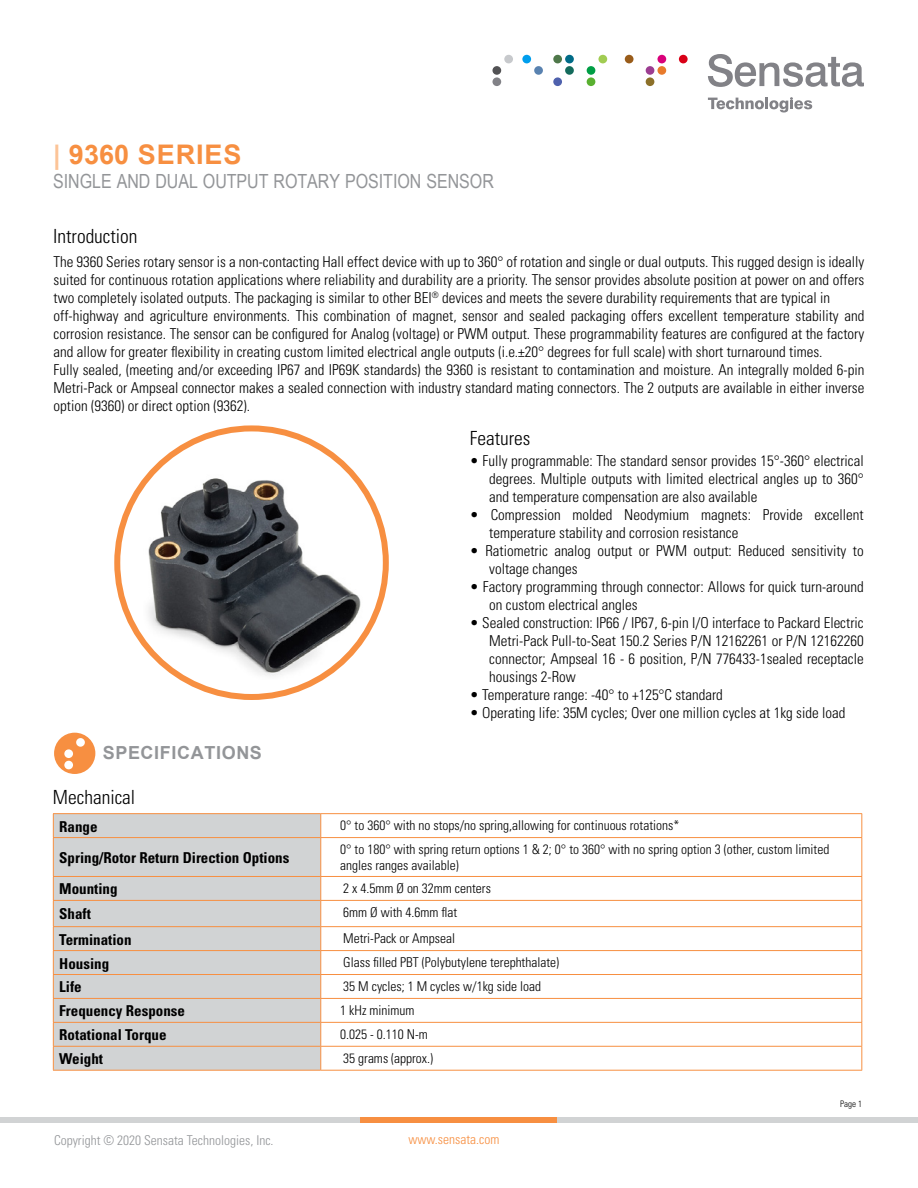
<style>
.page{position:relative;width:918px;height:1188px;background:#fff}
.page>*{position:absolute;margin:0;border:0;box-sizing:border-box;transform-origin:0 0}
.t1{font:700 27px "Arial";letter-spacing:.035em;color:#f78f41}
.t2{font:19.5px "Arial Narrow";color:#939598}
.t3{font:300 condensed 19.5px "Univers";color:#000}
.t4{font:700 18px "Arial";letter-spacing:.035em;color:#939598}
.t5{font:300 condensed 15px/18px "Univers";color:#000}
.t6{font:700 condensed 15px "Univers";color:#000}
.t7{font:300 condensed 13.5px/16.2px "Univers";color:#000}
.t8{font:300 condensed 13.5px "Univers";color:#939598}
.t9{font:300 condensed 13.5px "Univers";color:#f78f41}
.t10{font:300 condensed 9px "Univers";color:#000}
.s1{color:#fcc497}
</style>
<div class="page">
<svg style="left:708px;top:54px;width:156px;height:33px"></svg>
<svg style="left:708px;top:97px;width:104px;height:15px"></svg>
<div style="left:492px;top:77px;width:9px;height:9px;background:#828287;border-radius:50%"></div>
<div style="left:522px;top:55px;width:9px;height:8px;background:#009eed;border-radius:50%"></div>
<div style="left:534px;top:66px;width:9px;height:9px;background:#5982b0;border-radius:50%"></div>
<div style="left:553px;top:55px;width:9px;height:8px;background:#4f784a;border-radius:50%"></div>
<div style="left:565px;top:55px;width:9px;height:8px;background:#006b87;border-radius:50%"></div>
<div style="left:565px;top:66px;width:9px;height:9px;background:#146b5c;border-radius:50%"></div>
<div style="left:553px;top:77px;width:9px;height:9px;background:#4f61ad;border-radius:50%"></div>
<div style="left:598px;top:55px;width:9px;height:8px;background:#a1cc52;border-radius:50%"></div>
<div style="left:587px;top:66px;width:8px;height:9px;background:#009e45;border-radius:50%"></div>
<div style="left:587px;top:77px;width:8px;height:9px;background:#59b030;border-radius:50%"></div>
<div style="left:657px;top:55px;width:9px;height:8px;background:#d9007a;border-radius:50%"></div>
<div style="left:646px;top:66px;width:8px;height:9px;background:#9c3d91;border-radius:50%"></div>
<div style="left:657px;top:66px;width:9px;height:9px;background:#e87a2b;border-radius:50%"></div>
<div style="left:646px;top:77px;width:8px;height:9px;background:#8c7029;border-radius:50%"></div>
<div style="left:679px;top:55px;width:9px;height:8px;background:#d90017;border-radius:50%"></div>
<div style="left:504px;top:55px;width:9px;height:8px;background:#c7c9cc;border-radius:50%"></div>
<div style="left:492px;top:66px;width:9px;height:9px;background:#525254;border-radius:50%"></div>
<div style="left:625px;top:55px;width:9px;height:8px;background:#995c1a;border-radius:50%"></div>
<div style="left:0;top:1117px;width:918px;height:6px;background:#d1d3d4"></div>
<div style="left:361px;top:1117px;width:196px;height:6px;background:#f78f41"></div>
<img style="left:143px;top:474px;width:226px;height:206px">
<div style="left:114px;top:425px;width:275px;height:275px;border:6px solid #f78f41;border-radius:50%"></div>
<div style="left:54px;top:733px;width:41px;height:41px;background:#f78f41;border-radius:50%"></div>
<div style="left:76px;top:738px;width:9px;height:9px;background:#fff;border-radius:50%"></div>
<div style="left:64px;top:749px;width:9px;height:9px;background:#fff;border-radius:50%"></div>
<div style="left:64px;top:761px;width:9px;height:8px;background:#fff;border-radius:50%"></div>
<div style="left:54px;top:814px;width:266px;height:256px;background:#d1d3d4"></div>
<hr style="left:53px;top:813px;width:268px;height:1px;background:#f78f41">
<svg style="left:53px;top:814px;width:1px;height:23px"></svg>
<hr style="left:321px;top:813px;width:541px;height:1px;background:#f78f41">
<svg style="left:320px;top:814px;width:1px;height:23px"></svg>
<svg style="left:861px;top:814px;width:1px;height:23px"></svg>
<hr style="left:53px;top:837px;width:268px;height:1px;background:#f78f41">
<hr style="left:53px;top:838px;width:1px;height:38px;background:#f78f41">
<hr style="left:321px;top:837px;width:541px;height:1px;background:#f78f41">
<hr style="left:320px;top:838px;width:1px;height:38px;background:#f78f41">
<hr style="left:861px;top:838px;width:1px;height:38px;background:#f78f41">
<hr style="left:53px;top:876px;width:268px;height:1px;background:#f78f41">
<hr style="left:321px;top:876px;width:541px;height:1px;background:#f78f41">
<hr style="left:53px;top:900px;width:268px;height:1px;background:#f78f41">
<hr style="left:321px;top:900px;width:541px;height:1px;background:#f78f41">
<hr style="left:53px;top:926px;width:268px;height:1px;background:#f78f41">
<hr style="left:321px;top:926px;width:541px;height:1px;background:#f78f41">
<hr style="left:53px;top:950px;width:268px;height:1px;background:#f78f41">
<hr style="left:321px;top:950px;width:541px;height:1px;background:#f78f41">
<hr style="left:53px;top:974px;width:268px;height:1px;background:#f78f41">
<hr style="left:321px;top:974px;width:541px;height:1px;background:#f78f41">
<hr style="left:53px;top:998px;width:268px;height:1px;background:#f78f41">
<hr style="left:321px;top:998px;width:541px;height:1px;background:#f78f41">
<hr style="left:53px;top:1022px;width:268px;height:1px;background:#f78f41">
<hr style="left:321px;top:1022px;width:541px;height:1px;background:#f78f41">
<hr style="left:53px;top:1046px;width:268px;height:1px;background:#f78f41">
<svg style="left:53px;top:877px;width:1px;height:193px"></svg>
<hr style="left:321px;top:1046px;width:541px;height:1px;background:#f78f41">
<svg style="left:320px;top:877px;width:1px;height:193px"></svg>
<svg style="left:861px;top:877px;width:1px;height:193px"></svg>
<hr style="left:53px;top:1070px;width:268px;height:1px;background:#f78f41">
<hr style="left:321px;top:1070px;width:541px;height:1px;background:#f78f41">
<h1 class="t1" style="left:53px;top:136px;width:190px"><span class="s1">|</span> 9360 SERIES</h1>
<h2 class="t2" style="left:53px;top:167px;width:442px">SINGLE AND DUAL OUTPUT ROTARY POSITION SENSOR</h2>
<h2 class="t3" style="left:53px;top:225px;width:86px">Introduction</h2>
<p class="t5" style="left:54px;top:252px;width:812px">The 9360 Series rotary sensor is a non-contacting Hall effect device with up to 360° of rotation and single or dual outputs. This rugged design is ideally suited for continuous rotation applications where reliability and durability are a priority. The sensor provides absolute position at power on and offers two completely isolated outputs. The packaging is similar to other BEI<sup>®</sup> devices and meets the severe durability requirements that are typical in off-highway and agriculture environments. This combination of magnet, sensor and sealed packaging offers excellent temperature stability and corrosion resistance. The sensor can be configured for Analog (voltage) or PWM output. These programmability features are configured at the factory and allow for greater flexibility in creating custom limited electrical angle outputs (i.e.±20° degrees for full scale) with short turnaround times.<br>Fully sealed, (meeting and/or exceeding IP67 and IP69K standards) the 9360 is resistant to contamination and moisture. An integrally molded 6-pin Metri-Pack or Ampseal connector makes a sealed connection with industry standard mating connectors. The 2 outputs are available in either inverse option (9360) or direct option (9362).</p>
<h2 class="t3" style="left:470px;top:426px;width:62px">Features</h2>
<p class="t4" style="left:103px;top:740px;width:161px">SPECIFICATIONS</p>
<p class="t5" style="left:489px;top:451px;width:376px;text-align:justify;text-indent:-20px">• Fully programmable: The standard sensor provides 15°-360° electrical degrees. Multiple outputs with limited electrical angles up to 360° and temperature compensation are also available</p>
<p class="t5" style="left:489px;top:505px;width:376px;text-indent:-20px">• Compression molded Neodymium magnets: Provide excellent temperature stability and corrosion resistance</p>
<p class="t5" style="left:489px;top:541px;width:376px;text-indent:-20px">• Ratiometric analog output or PWM output: Reduced sensitivity to voltage changes</p>
<p class="t5" style="left:489px;top:577px;width:376px;text-indent:-20px">• Factory programming through connector: Allows for quick turn-around on custom electrical angles</p>
<p class="t5" style="left:489px;top:613px;width:376px;text-align:justify;text-indent:-20px">• Sealed construction: IP66 / IP67, 6-pin I/O interface to Packard Electric Metri-Pack Pull-to-Seat 150.2 Series P/N 12162261 or P/N 12162260 connector; Ampseal 16 - 6 position, P/N 776433-1sealed receptacle housings 2-Row</p>
<p class="t5" style="left:470px;top:685px;width:255px">• Temperature range: -40° to +125°C standard</p>
<p class="t5" style="left:470px;top:703px;width:377px">• Operating life: 35M cycles; Over one million cycles at 1kg side load</p>
<h2 class="t3" style="left:53px;top:786px;width:84px">Mechanical</h2>
<p class="t6" style="left:59px;top:817px;width:40px">Range</p>
<p class="t7" style="left:340px;top:818px;width:341px">0° to 360° with no stops/no spring,allowing for continuous rotations*</p>
<p class="t6" style="left:59px;top:848px;width:232px">Spring/Rotor Return Direction Options</p>
<p class="t7" style="left:340px;top:841px;width:491px">0° to 180° with spring return options 1 &amp; 2; 0° to 360° with no spring option 3 (other, custom limited angles ranges available)</p>
<p class="t6" style="left:59px;top:880px;width:60px">Mounting</p>
<p class="t7" style="left:343px;top:880px;width:149px">2 x 4.5mm Ø on 32mm centers</p>
<p class="t6" style="left:59px;top:905px;width:33px">Shaft</p>
<p class="t7" style="left:343px;top:904px;width:115px">6mm Ø with 4.6mm flat</p>
<p class="t6" style="left:59px;top:930px;width:74px">Termination</p>
<p class="t7" style="left:343px;top:931px;width:113px">Metri-Pack or Ampseal</p>
<p class="t6" style="left:59px;top:954px;width:51px">Housing</p>
<p class="t7" style="left:343px;top:954px;width:217px">Glass filled PBT (Polybutylene terephthalate)</p>
<p class="t6" style="left:59px;top:978px;width:24px">Life</p>
<p class="t7" style="left:343px;top:978px;width:199px">35 M cycles; 1 M cycles w/1kg side load</p>
<p class="t6" style="left:59px;top:1002px;width:127px">Frequency Response</p>
<p class="t7" style="left:340px;top:1002px;width:76px">1 kHz minimum</p>
<p class="t6" style="left:59px;top:1026px;width:109px">Rotational Torque</p>
<p class="t7" style="left:340px;top:1026px;width:89px">0.025 - 0.110 N-m</p>
<p class="t6" style="left:59px;top:1050px;width:45px">Weight</p>
<p class="t7" style="left:343px;top:1050px;width:91px">35 grams (approx.)</p>
<p class="t8" style="left:54px;top:1132px;width:221px">Copyright © 2020 Sensata Technologies, Inc.</p>
<p class="t9" style="left:409px;top:1131px;width:92px">www.sensata.com</p>
<p class="t10" style="left:840px;top:1098px;width:23px">Page 1</p>
</div>
